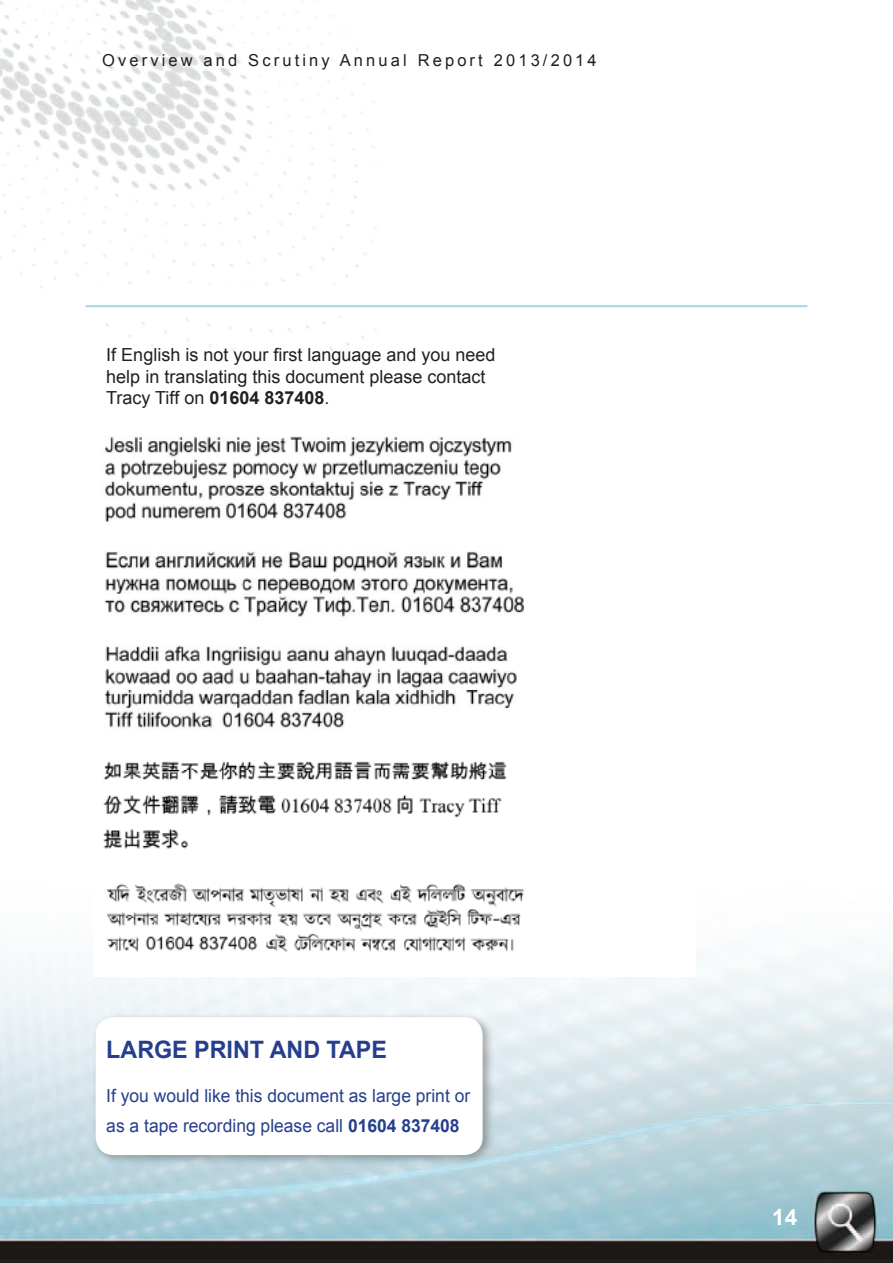
<style>
.page{position:relative;width:893px;height:1263px;background:#fff}
.page>*{position:absolute;margin:0;border:0;box-sizing:border-box;transform-origin:0 0}
.Paragraph_text{font:700 24px "Arial";color:#253f8e}
.t1{font:700 22.5px "Arial";color:#fff}
.Paragraph_text-2{font:18px "Arial";color:#231f20}
.Paragraph_text-3{font:18px "Arial";color:#253f8e}
.t2{font:16.5px "Arial";letter-spacing:.19em;color:#231f20}
.s1{font-weight:700}
</style>
<div class="page">
<img style="left:0;top:0;width:893px;height:1260px">
<hr style="left:0;top:1260px;width:893px;height:3px;background:#231f20">
<hr style="left:86px;top:305px;width:721px;height:2px;background:#a6dcec">
<div style="left:92px;top:1012px;width:403px;height:154px;background:#231f20;opacity:.35"></div>
<div style="left:96px;top:1017px;width:387px;height:138px;background:#fff;border-radius:18px"></div>
<img style="left:93px;top:422px;width:606px;height:116px">
<img style="left:99px;top:533px;width:620px;height:99px">
<img style="left:97px;top:623px;width:612px;height:123px">
<img style="left:99px;top:746px;width:571px;height:124px">
<img style="left:93px;top:874px;width:603px;height:102px">
<p class="t2" style="left:102px;top:49px;width:496px">Overview and Scrutiny Annual Report 2013/2014</p>
<p class="Paragraph_text-2" style="left:106px;top:343px;width:391px">If English is not your first language and you need</p>
<p class="Paragraph_text-2" style="left:106px;top:365px;width:381px">help in translating this document please contact</p>
<p class="Paragraph_text-2" style="left:106px;top:386px;width:225px">Tracy Tiff on <span class="s1">01604 837408</span>.</p>
<p class="Paragraph_text" style="left:106px;top:1034px;width:282px">LARGE PRINT AND TAPE</p>
<p class="Paragraph_text-3" style="left:106px;top:1083px;width:365px">If you would like this document as large print or</p>
<p class="Paragraph_text-3" style="left:106px;top:1113px;width:355px">as a tape recording please call <span class="s1">01604 837408</span></p>
<p class="t1" style="left:772px;top:1202px;width:27px">14</p>
</div>
